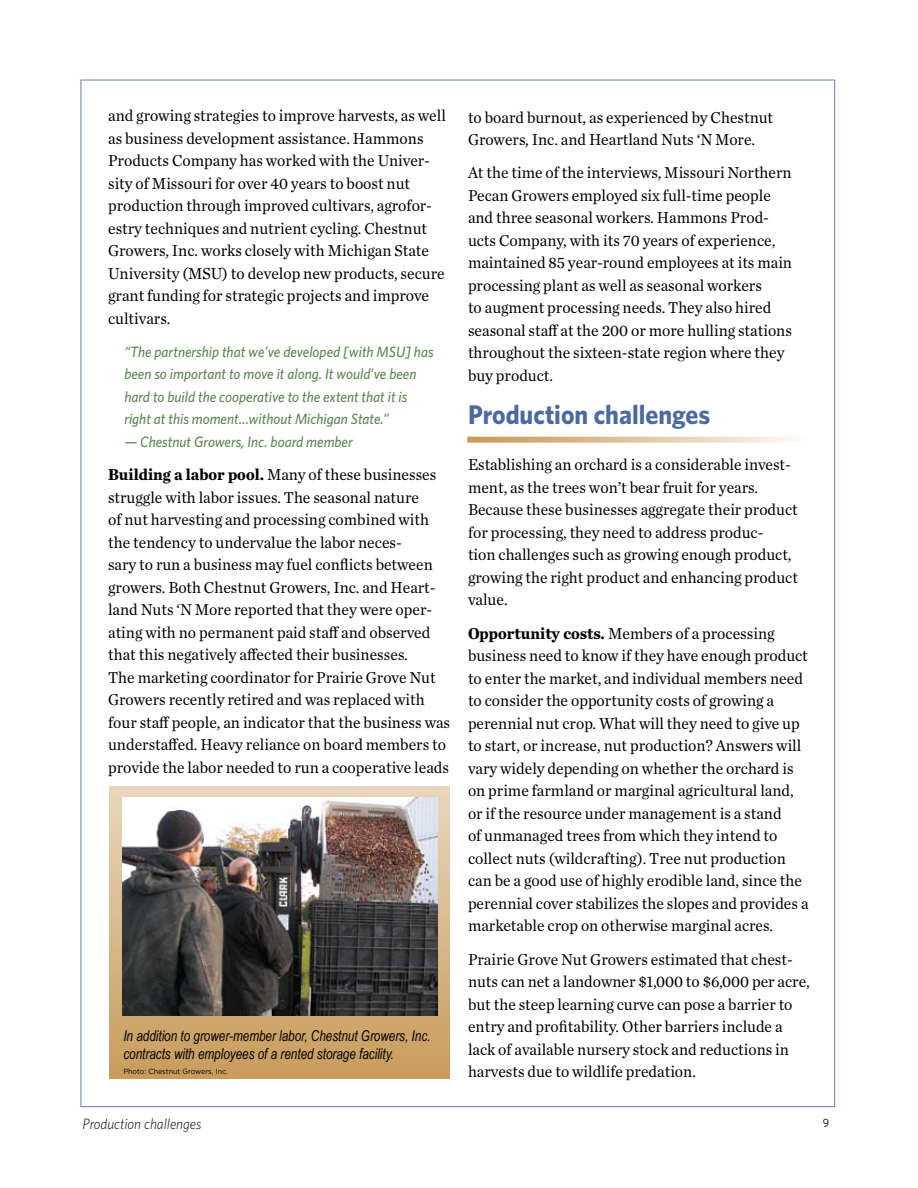
<style>
.page{position:relative;width:918px;height:1188px;background:#fff}
.page>*{position:absolute;margin:0;border:0;box-sizing:border-box;transform-origin:0 0}
.t1{font:700 27px "Whitney";color:#4d6a9f;scale:.95 1}
.t2{font:16.5px/22.5px "Chronicle Text G1";color:#000;scale:.95 1}
.t3{font:italic 500 15px/22.5px "Whitney";color:#5b8652;scale:.95 1}
.t4{font:italic 15px/18px "Arial Narrow";color:#000;scale:.95 1}
.t5{font:italic 300 15px "Whitney";color:#000;scale:.95 1}
.t6{font:12px "Whitney";color:#000;scale:.95 1}
.t7{font:7.5px "Gotham";color:#000;scale:.95 1}
.s1{font-weight:700}
</style>
<div class="page">
<div style="left:109px;top:786px;width:341px;height:293px;background:linear-gradient(to bottom,#e9d7bc,#c99b5b)"></div>
<img style="left:122px;top:798px;width:316px;height:218px">
<svg style="left:467px;top:437px;width:326px;height:6px;background:#e1c9a6"></svg>
<p class="t2" style="left:108px;top:104px;width:357px">and growing strategies to improve harvests, as well as business development assistance. Hammons Products Company has worked with the Univer&shy;sity of Missouri for over 40 years to boost nut production through improved cultivars, agrofor&shy;estry techniques and nutrient cycling. Chestnut Growers, Inc. works closely with Michigan State University (MSU) to develop new products, secure grant funding for strategic projects and improve cultivars.</p>
<p class="t3" style="left:124px;top:340px;width:327px">“The partnership that we’ve developed [with MSU] has been so important to move it along. It would’ve been hard to build the cooperative to the extent that it is right at this moment…without Michigan State.”</p>
<p class="t3" style="left:124px;top:430px;width:242px">— Chestnut Growers, Inc. board member</p>
<p class="t2" style="left:108px;top:463px;width:361px"><span class="s1">Building a labor pool.</span> Many of these businesses struggle with labor issues. The seasonal nature<br>of nut harvesting and processing combined with the tendency to undervalue the labor neces-<br>sary to run a business may fuel conflicts between growers. Both Chestnut Growers, Inc. and Heart&shy;land Nuts ‘N More reported that they were oper&shy;ating with no permanent paid staff and observed that this negatively affected their businesses.<br>The marketing coordinator for Prairie Grove Nut Growers recently retired and was replaced with four staff people, an indicator that the business was understaffed. Heavy reliance on board members to provide the labor needed to run a cooperative leads</p>
<p class="t4" style="left:123px;top:1026px;width:325px">In addition to grower-member labor, Chestnut Growers, Inc. contracts with employees of a rented storage facility.</p>
<p class="t7" style="left:123px;top:1066px;width:112px">Photo: Chestnut Growers, Inc.</p>
<p class="t2" style="left:468px;top:105px;width:323px">to board burnout, as experienced by Chestnut<br>Growers, Inc. and Heartland Nuts ‘N More.</p>
<p class="t2" style="left:468px;top:161px;width:343px">At the time of the interviews, Missouri Northern Pecan Growers employed six full-time people and three seasonal workers. Hammons Prod&shy;ucts Company, with its 70 years of experience, maintained 85 year-round employees at its main processing plant as well as seasonal workers<br>to augment processing needs. They also hired seasonal staff at the 200 or more hulling stations throughout the sixteen-state region where they buy product.</p>
<h1 class="t1" style="left:468px;top:397px;width:257px">Production challenges</h1>
<p class="t2" style="left:468px;top:453px;width:349px">Establishing an orchard is a considerable invest&shy;ment, as the trees won’t bear fruit for years.<br>Because these businesses aggregate their product for processing, they need to address produc-<br>tion challenges such as growing enough product, growing the right product and enhancing product value.</p>
<p class="t2" style="left:468px;top:621px;width:360px"><span class="s1">Opportunity costs.</span> Members of a processing business need to know if they have enough product to enter the market, and individual members need to consider the opportunity costs of growing a perennial nut crop. What will they need to give up to start, or increase, nut production? Answers will vary widely depending on whether the orchard is on prime farmland or marginal agricultural land, or if the resource under management is a stand<br>of unmanaged trees from which they intend to collect nuts (wildcrafting). Tree nut production can be a good use of highly erodible land, since the perennial cover stabilizes the slopes and provides a marketable crop on otherwise marginal acres.</p>
<p class="t2" style="left:468px;top:947px;width:361px">Prairie Grove Nut Growers estimated that chest&shy;nuts can net a landowner $1,000 to $6,000 per acre, but the steep learning curve can pose a barrier to entry and profitability. Other barriers include a lack of available nursery stock and reductions in harvests due to wildlife predation.</p>
<p class="t5" style="left:82px;top:1114px;width:127px">Production challenges</p>
<p class="t6" style="left:823px;top:1115px;width:8px">9</p>
</div>
